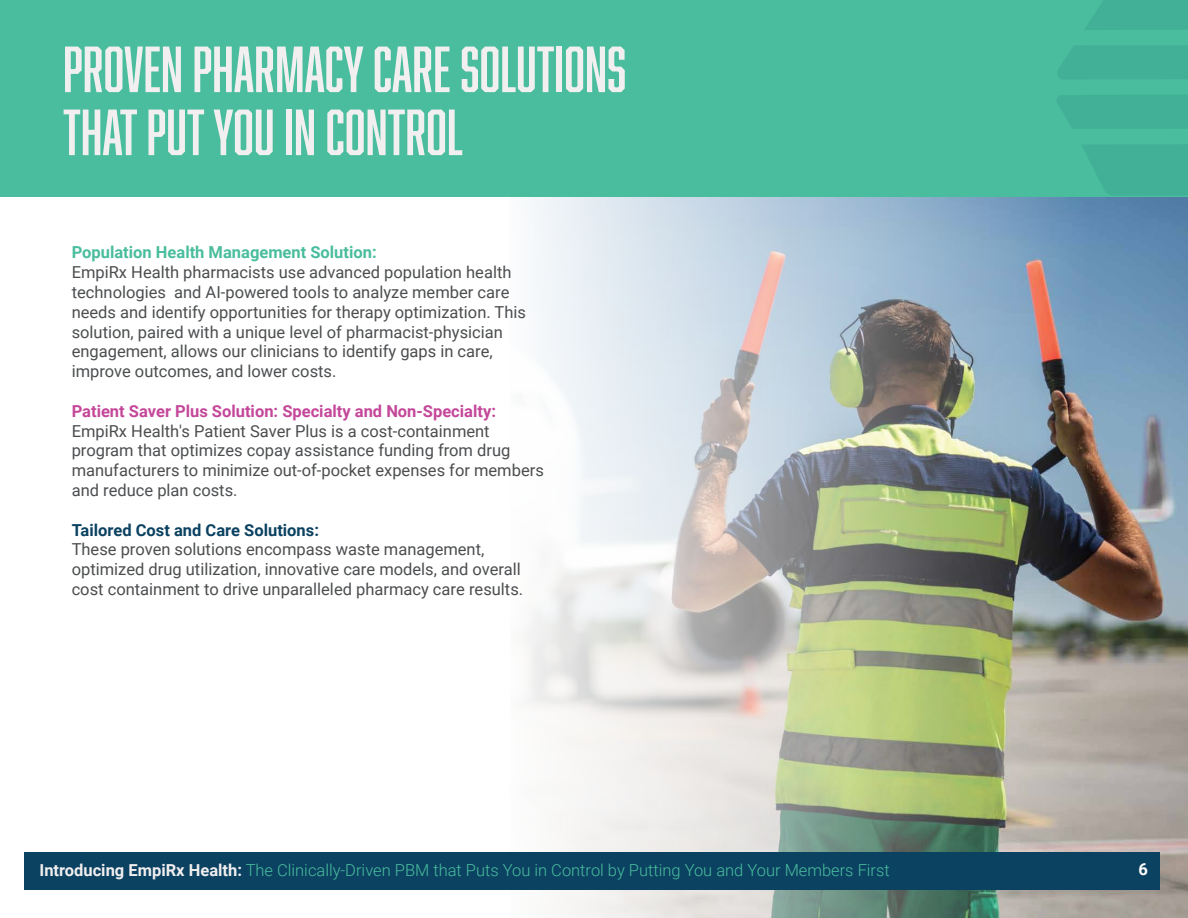
<style>
.page{position:relative;width:1188px;height:918px;background:#fff}
.page>*{position:absolute;margin:0;border:0;box-sizing:border-box;transform-origin:0 0}
.t1{font:60px/63px "Abolition";color:#f1efef}
.t2{font:16.5px/19.8px "Roboto";color:#4b4d4f}
.t3{font:300 16.5px "Roboto";color:#49bd9d}
.t4{font:700 16.5px "Roboto";color:#c44799}
.t5{font:700 16.5px "Roboto";color:#49bd9d}
.t6{font:700 16.5px "Roboto";color:#0b4161}
.t7{font:700 16.5px "Roboto";color:#fff}
.s1{font-weight:700;color:#f1efef}
</style>
<div class="page">
<img style="left:1092px;top:196px;width:96px;height:722px">
<img style="left:500px;top:196px;width:592px;height:722px">
<div style="left:0;top:0;width:1188px;height:196px;background:#49bd9d"></div>
<svg style="left:1085px;top:0;width:103px;height:30px"></svg>
<div style="left:1057px;top:45px;width:131px;height:34px;background:#42b097"></div>
<div style="left:1057px;top:95px;width:131px;height:34px;background:#42b097"></div>
<svg style="left:1082px;top:144px;width:106px;height:51px"></svg>
<div style="left:24px;top:852px;width:1135px;height:38px;background:#0b4161"></div>
<h1 class="t1" style="left:63px;top:37px;width:565px">PROVEN PHARMACY CARE SOLUTIONS<br>THAT PUT YOU IN CONTROL</h1>
<p class="t5" style="left:72px;top:241px;width:307px">Population Health Management Solution:</p>
<p class="t2" style="left:72px;top:262px;width:456px">EmpiRx Health pharmacists use advanced population health technologies and AI-powered tools to analyze member care needs and identify opportunities for therapy optimization. This solution, paired with a unique level of pharmacist-physician engagement, allows our clinicians to identify gaps in care, improve outcomes, and lower costs.</p>
<p class="t4" style="left:72px;top:399px;width:426px">Patient Saver Plus Solution: Specialty and Non-Specialty:</p>
<p class="t2" style="left:72px;top:420px;width:474px">EmpiRx Health's Patient Saver Plus is a cost-containment program that optimizes copay assistance funding from drug manufacturers to minimize out-of-pocket expenses for members and reduce plan costs.</p>
<p class="t6" style="left:72px;top:518px;width:249px">Tailored Cost and Care Solutions:</p>
<p class="t2" style="left:72px;top:539px;width:453px">These proven solutions encompass waste management, optimized drug utilization, innovative care models, and overall cost containment to drive unparalleled pharmacy care results.</p>
<p class="t3" style="left:40px;top:859px;width:852px"><span class="s1">Introducing EmpiRx Health:</span> The Clinically-Driven PBM that Puts You in Control by Putting You and Your Members First</p>
<p class="t7" style="left:1139px;top:858px;width:11px">6</p>
</div>
